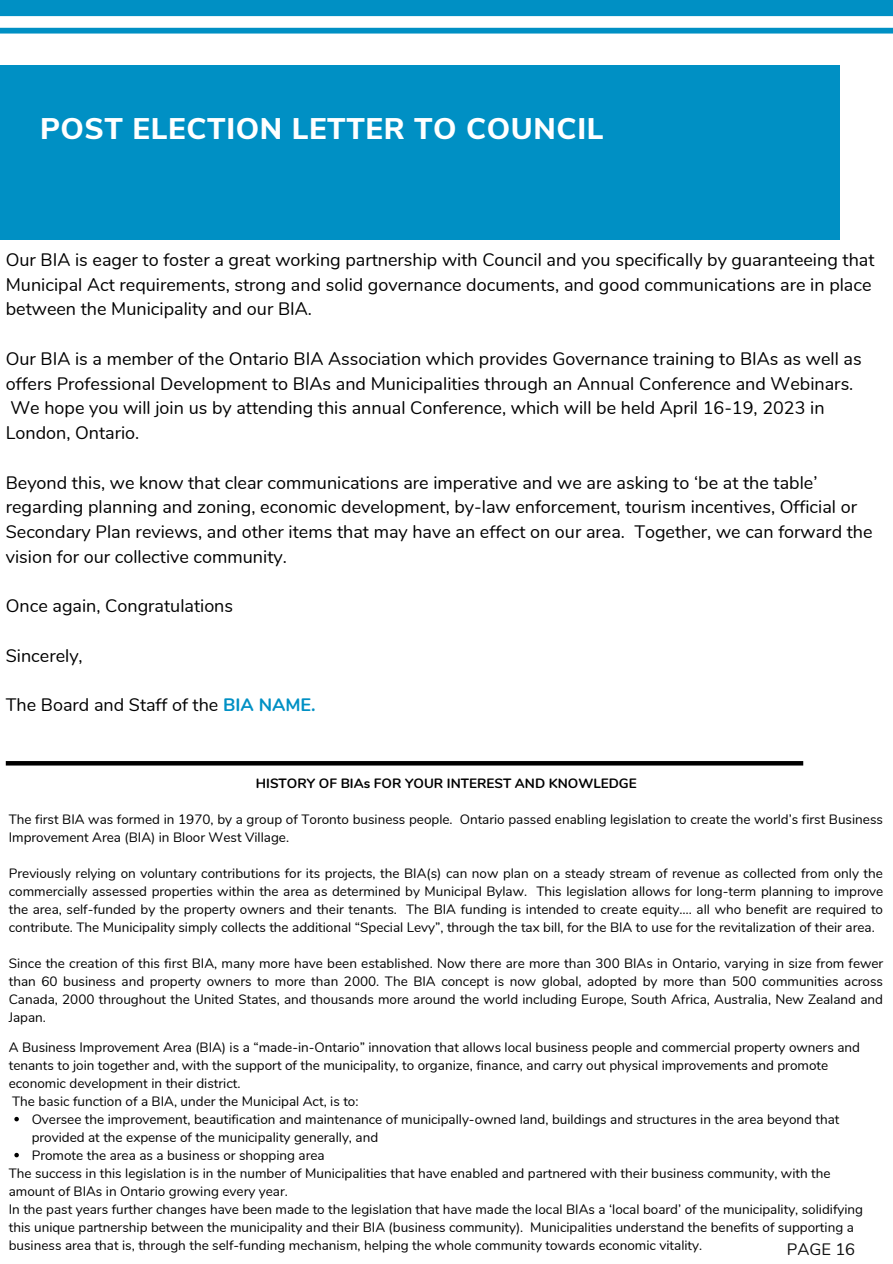
<style>
.page{position:relative;width:893px;height:1264px;background:#fff}
.page>*{position:absolute;margin:0;border:0;box-sizing:border-box;transform-origin:0 0}
.t1{font:800 29.7px "Nunito Sans";letter-spacing:.02em;color:#fff}
.t2{font:18px/24.8px "Nunito";color:#000}
.t3{font:16.5px "Nunito";color:#111}
.t4{font:13.5px/18px "Nunito";color:#000}
.t5{font:700 13.5px "Nunito";color:#000}
.s1{font-weight:700;color:#0090c4}
</style>
<div class="page">
<div style="left:0;top:66px;width:840px;height:173px;background:#0090c4"></div>
<svg style="left:0;top:0;width:892px;height:34px"></svg>
<hr style="left:6px;top:761px;width:797px;height:4px;background:#000">
<svg style="left:14px;top:1116px;width:5px;height:5px"></svg>
<svg style="left:14px;top:1152px;width:5px;height:5px"></svg>
<h1 class="t1" style="left:40px;top:109px;width:565px">POST ELECTION LETTER TO COUNCIL</h1>
<p class="t2" style="left:6px;top:248px;width:870px">Our BIA is eager to foster a great working partnership with Council and you specifically by guaranteeing that<br>Municipal Act requirements, strong and solid governance documents, and good communications are in place between the Municipality and our BIA.</p>
<p class="t2" style="left:6px;top:346px;width:857px">Our BIA is a member of the Ontario BIA Association which provides Governance training to BIAs as well as offers Professional Development to BIAs and Municipalities through an Annual Conference and Webinars.<br>We hope you will join us by attending this annual Conference, which will be held April 16-19, 2023 in London, Ontario.</p>
<p class="t2" style="left:6px;top:470px;width:868px">Beyond this, we know that clear communications are imperative and we are asking to ‘be at the table’ regarding planning and zoning, economic development, by-law enforcement, tourism incentives, Official or Secondary Plan reviews, and other items that may have an effect on our area. Together, we can forward the vision for our collective community.</p>
<h2 class="t2" style="left:6px;top:594px;width:229px">Once again, Congratulations</h2>
<h2 class="t2" style="left:6px;top:643px;width:78px">Sincerely,</h2>
<h2 class="t2" style="left:6px;top:693px;width:311px">The Board and Staff of the <span class="s1">BIA NAME.</span></h2>
<p class="t5" style="left:256px;top:774px;width:382px">HISTORY OF BIAs FOR YOUR INTEREST AND KNOWLEDGE</p>
<p class="t4" style="left:9px;top:810px;width:875px">The first BIA was formed in 1970, by a group of Toronto business people. Ontario passed enabling legislation to create the world’s first Business<br>Improvement Area (BIA) in Bloor West Village.</p>
<p class="t4" style="left:9px;top:864px;width:876px;text-align:justify">Previously relying on voluntary contributions for its projects, the BIA(s) can now plan on a steady stream of revenue as collected from only the commercially assessed properties within the area as determined by Municipal Bylaw. This legislation allows for long-term planning to improve the area, self-funded by the property owners and their tenants. The BIA funding is intended to create equity…. all who benefit are required to contribute. The Municipality simply collects the additional “Special Levy”, through the tax bill, for the BIA to use for the revitalization of their area.</p>
<p class="t4" style="left:9px;top:954px;width:876px;text-align:justify">Since the creation of this first BIA, many more have been established. Now there are more than 300 BIAs in Ontario, varying in size from fewer than 60 business and property owners to more than 2000. The BIA concept is now global, adopted by more than 500 communities across Canada, 2000 throughout the United States, and thousands more around the world including Europe, South Africa, Australia, New Zealand and Japan.</p>
<p class="t4" style="left:9px;top:1038px;width:852px">A Business Improvement Area (BIA) is a “made-in-Ontario” innovation that allows local business people and commercial property owners and tenants to join together and, with the support of the municipality, to organize, finance, and carry out physical improvements and promote economic development in their district.<br>The basic function of a BIA, under the Municipal Act, is to:</p>
<p class="t4" style="left:32px;top:1110px;width:809px">Oversee the improvement, beautification and maintenance of municipally-owned land, buildings and structures in the area beyond that provided at the expense of the municipality generally, and<br>Promote the area as a business or shopping area</p>
<p class="t4" style="left:9px;top:1164px;width:855px">The success in this legislation is in the number of Municipalities that have enabled and partnered with their business community, with the amount of BIAs in Ontario growing every year.<br>In the past years further changes have been made to the legislation that have made the local BIAs a ‘local board’ of the municipality, solidifying this unique partnership between the municipality and their BIA (business community). Municipalities understand the benefits of supporting a business area that is, through the self-funding mechanism, helping the whole community towards economic vitality.</p>
<p class="t3" style="left:786px;top:1238px;width:70px">PAGE 16</p>
</div>
